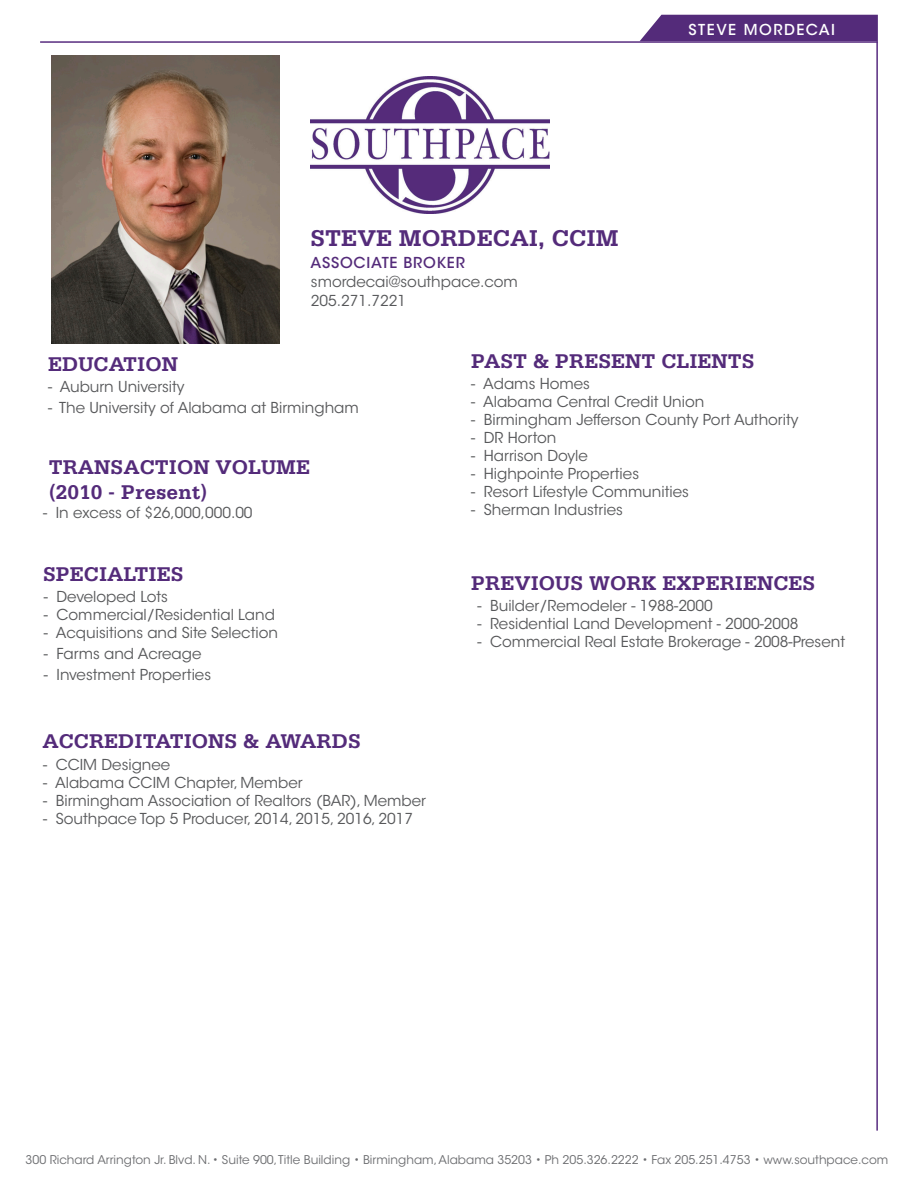
<style>
.page{position:relative;width:918px;height:1188px;background:#fff}
.page>*{position:absolute;margin:0;border:0;box-sizing:border-box;transform-origin:0 0}
.t1{font:700 24.15px "Serifa Std";color:#542b7a}
.t2{font:700 21px/25.2px "Serifa Std";color:#542b7a}
.t3{font:15px/19.5px "ITC Avant Garde Std";color:#57585a}
.t4{font:500 15px "ITC Avant Garde Std";letter-spacing:.05em;color:#542b7a}
.t5{font:500 15px "ITC Avant Garde Std";letter-spacing:.1em;color:#fff}
.t6{font:12px "ITC Avant Garde Std";color:#6c6d70}
</style>
<div class="page">
<div style="left:640px;top:15px;width:238px;height:26px;background:#542b7a"></div>
<img style="left:51px;top:56px;width:229px;height:287px">
<img style="left:310px;top:76px;width:240px;height:138px">
<hr style="left:40px;top:41px;width:838px;height:2px;background:#582c80">
<hr style="left:876px;top:41px;width:2px;height:1090px;background:#582c80">
<p class="t5" style="left:688px;top:20px;width:148px">STEVE MORDECAI</p>
<p class="t1" style="left:310px;top:224px;width:310px">STEVE MORDECAI, CCIM</p>
<p class="t4" style="left:310px;top:253px;width:156px">ASSOCIATE BROKER</p>
<p class="t3" style="left:311px;top:272px;width:209px">smordecai@southpace.com<br>205.271.7221</p>
<p class="t2" style="left:48px;top:351px;width:132px">EDUCATION</p>
<p class="t3" style="left:48px;top:377px;width:138px">- Auburn University</p>
<p class="t3" style="left:48px;top:398px;width:312px">- The University of Alabama at Birmingham</p>
<p class="t2" style="left:49px;top:454px;width:263px">TRANSACTION VOLUME (2010 - Present)</p>
<p class="t3" style="left:43px;top:503px;width:211px">- In excess of $26,000,000.00</p>
<p class="t2" style="left:43px;top:561px;width:142px">SPECIALTIES</p>
<p class="t3" style="left:44px;top:587px;width:126px">- Developed Lots</p>
<p class="t3" style="left:44px;top:605px;width:233px">- Commercial/Residential Land</p>
<p class="t3" style="left:44px;top:623px;width:236px">- Acquisitions and Site Selection</p>
<p class="t3" style="left:44px;top:644px;width:159px">- Farms and Acreage</p>
<p class="t3" style="left:44px;top:665px;width:169px">- Investment Properties</p>
<p class="t2" style="left:42px;top:729px;width:320px">ACCREDITATIONS &amp; AWARDS</p>
<p class="t3" style="left:43px;top:755px;width:129px">- CCIM Designee</p>
<p class="t3" style="left:43px;top:773px;width:261px">- Alabama CCIM Chapter, Member</p>
<p class="t3" style="left:43px;top:791px;width:384px">- Birmingham Association of Realtors (BAR), Member</p>
<p class="t3" style="left:43px;top:809px;width:371px">- Southpace Top 5 Producer, 2014, 2015, 2016, 2017</p>
<p class="t2" style="left:471px;top:348px;width:285px">PAST &amp; PRESENT CLIENTS</p>
<p class="t3" style="left:471px;top:374px;width:120px">- Adams Homes</p>
<p class="t3" style="left:471px;top:392px;width:235px">- Alabama Central Credit Union</p>
<p class="t3" style="left:471px;top:410px;width:329px">- Birmingham Jefferson County Port Authority</p>
<p class="t3" style="left:471px;top:428px;width:87px">- DR Horton</p>
<p class="t3" style="left:471px;top:446px;width:118px">- Harrison Doyle</p>
<p class="t3" style="left:471px;top:464px;width:169px">- Highpointe Properties</p>
<p class="t3" style="left:471px;top:482px;width:219px">- Resort Lifestyle Communities</p>
<p class="t3" style="left:471px;top:500px;width:153px">- Sherman Industries</p>
<p class="t2" style="left:471px;top:570px;width:346px">PREVIOUS WORK EXPERIENCES</p>
<p class="t3" style="left:477px;top:596px;width:237px">- Builder/Remodeler - 1988-2000</p>
<p class="t3" style="left:477px;top:614px;width:322px">- Residential Land Development - 2000-2008</p>
<p class="t3" style="left:477px;top:632px;width:369px">- Commercial Real Estate Brokerage - 2008-Present</p>
<p class="t6" style="left:26px;top:1153px;width:864px">300 Richard Arrington Jr. Blvd. N. • Suite 900, Title Building • Birmingham, Alabama 35203 • Ph 205.326.2222 • Fax 205.251.4753 • www.southpace.com</p>
</div>
